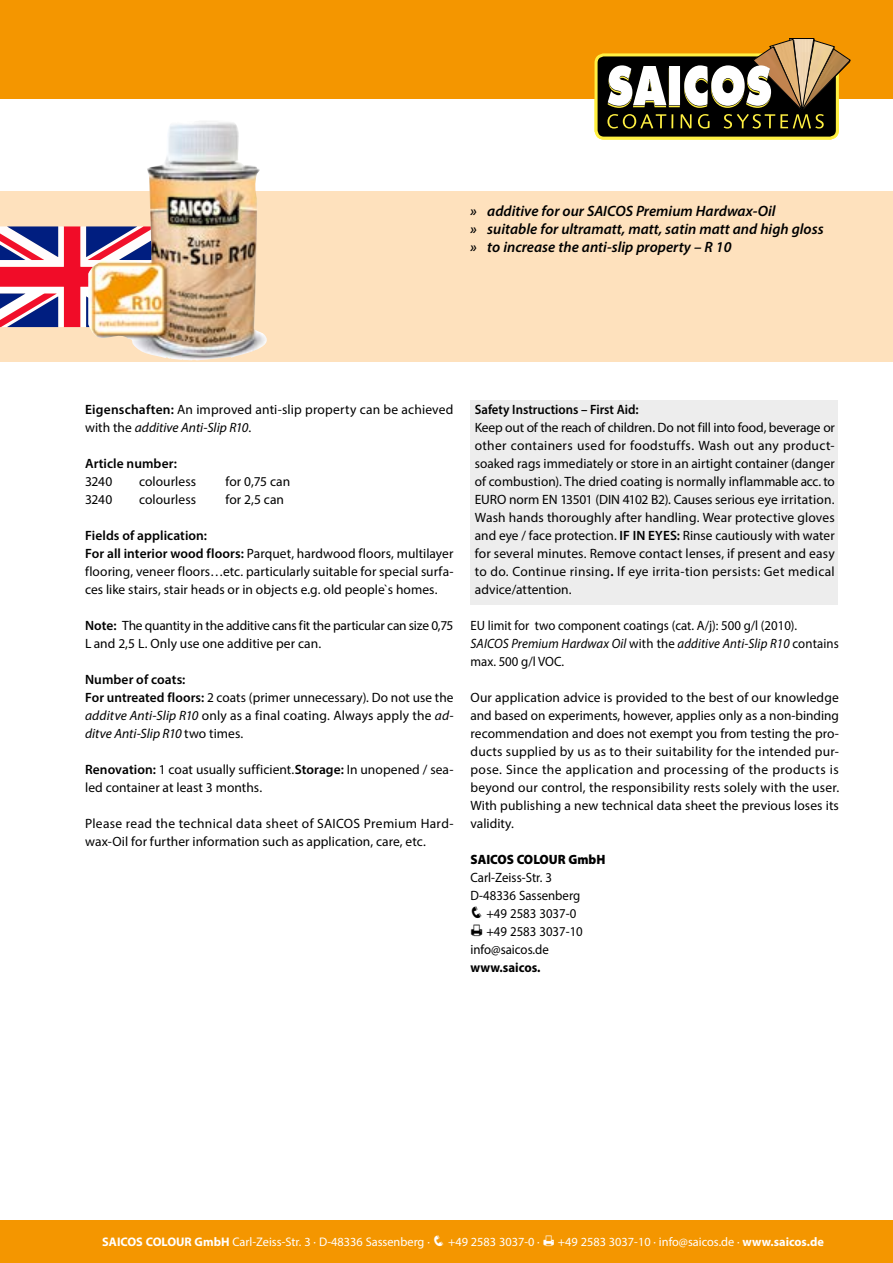
<style>
.page{position:relative;width:893px;height:1263px;background:#fff}
.page>*{position:absolute;margin:0;border:0;box-sizing:border-box;transform-origin:0 0}
.t1{font:italic 600 15px/18px "Myriad Pro";color:#000}
.t2{font:13.5px/18px "Myriad Pro";letter-spacing:.005em;color:#000}
.t3{font:13.5px/18px "Myriad Pro";letter-spacing:.005em;color:#000;scale:.95 1}
.t4{font:13.5px/18px "Myriad Pro";letter-spacing:-.015em;color:#000}
.t5{font:600 13.5px "Myriad Pro";color:#000;scale:.95 1}
.t6{font:900 13.5px "Myriad Pro";color:#000;scale:.95 1}
.t7{font:600 13.5px "Myriad Pro";color:#000}
.t8{font:700 13.5px "Myriad Pro";color:#000;scale:.95 1}
.t9{font:12.45px "Myriad Pro";color:#fff}
.s1{font-weight:600}
.s2{font-style:italic}
.s3{font-weight:700}
</style>
<div class="page">
<div style="left:0;top:191px;width:893px;height:170px;background:#fee1bd"></div>
<div style="left:0;top:0;width:893px;height:99px;background:#f49600"></div>
<div style="left:596px;top:55px;width:241px;height:83px;background:#000;border-radius:8px"></div>
<div style="left:594px;top:53px;width:245px;height:87px;border:3px solid #fff042;border-radius:8px"></div>
<svg style="left:607px;top:38px;width:243px;height:91px"></svg>
<div style="left:0;top:1220px;width:893px;height:43px;background:#f49600"></div>
<div style="left:470px;top:401px;width:367px;height:204px;background:#ededed"></div>
<svg style="left:0;top:226px;width:88px;height:101px;background:#bd6384"></svg>
<img style="left:88px;top:121px;width:179px;height:239px">
<p class="t1" style="left:470px;top:202px;width:355px">» additive for our SAICOS Premium Hardwax-Oil<br>» suitable for ultramatt, matt, satin matt and high gloss » to increase the anti-slip property – R 10</p>
<p class="t2" style="left:85px;top:400px;width:370px"><span class="s1">Eigenschaften:</span> An improved anti-slip property can be achieved with the <span class="s2">additive Anti-Slip R10</span>.</p>
<p class="t7" style="left:85px;top:455px;width:93px">Article number:</p>
<p class="t2" style="left:85px;top:472px;width:29px">3240</p>
<p class="t2" style="left:139px;top:472px;width:58px">colourless</p>
<p class="t2" style="left:225px;top:472px;width:66px">for 0,75 can</p>
<p class="t2" style="left:85px;top:490px;width:29px">3240</p>
<p class="t2" style="left:139px;top:490px;width:58px">colourless</p>
<p class="t2" style="left:225px;top:490px;width:60px">for 2,5 can</p>
<p class="t2" style="left:85px;top:526px;width:370px"><span class="s1">Fields of application:<br>For all interior wood floors:</span> Parquet, hardwood floors, multilayer flooring, veneer floors…etc. particularly suitable for special surfa&shy;ces like stairs, stair heads or in objects e.g. old people`s homes.</p>
<p class="t4" style="left:85px;top:616px;width:370px"><span class="s1">Note:</span> The quantity in the additive cans fit the particular can size 0,75<br>L and 2,5 L. Only use one additive per can.</p>
<p class="t2" style="left:85px;top:670px;width:370px"><span class="s1">Number of coats:<br>For untreated floors:</span> 2 coats (primer unnecessary). Do not use the <span class="s2">additve Anti-Slip R10</span> only as a final coating. Always apply the <span class="s2">ad&shy;ditve Anti-Slip R10</span> two times.</p>
<p class="t2" style="left:85px;top:760px;width:370px"><span class="s1">Renovation:</span> 1 coat usually sufficient.<span class="s1">Storage:</span> In unopened / sea&shy;led container at least 3 months.</p>
<p class="t2" style="left:85px;top:814px;width:370px">Please read the technical data sheet of SAICOS Premium Hard&shy;wax-Oil for further information such as application, care, etc.</p>
<p class="t5" style="left:475px;top:401px;width:174px">Safety Instructions – First Aid:</p>
<p class="t2" style="left:475px;top:418px;width:361px;text-align:justify">Keep out of the reach of children. Do not fill into food, beverage or other containers used for foodstuffs. Wash out any product&shy;soaked rags immediately or store in an airtight container (danger of combustion). The dried coating is normally inflammable acc. to EURO norm EN 13501 (DIN 4102 B2). Causes serious eye irritation.<br>Wash hands thoroughly after handling. Wear protective gloves and eye / face protection. <span class="s1">IF IN EYES:</span> Rinse cautiously with water for several minutes. Remove contact lenses, if present and easy to do. Continue rinsing<span class="s1">.</span> If eye irrita-tion persists: Get medical advice/attention.</p>
<p class="t3" style="left:470px;top:616px;width:389px">EU limit for two component coatings (cat. A/j): 500 g/l (2010).<br><span class="s2">SAICOS Premium Hardwax Oil</span> with the <span class="s2">additive Anti-Slip R10</span> contains max. 500 g/l VOC.</p>
<p class="t2" style="left:470px;top:688px;width:370px;text-align:justify">Our application advice is provided to the best of our knowledge and based on experiments, however, applies only as a non-binding recommendation and does not exempt you from testing the pro&shy;ducts supplied by us as to their suitability for the intended pur&shy;pose. Since the application and processing of the products is beyond our control, the responsibility rests solely with the user.<br>With publishing a new technical data sheet the previous loses its validity.</p>
<p class="t6" style="left:470px;top:850px;width:143px">SAICOS COLOUR GmbH</p>
<p class="t3" style="left:470px;top:868px;width:117px">Carl-Zeiss-Str. 3<br>D-48336 Sassenberg</p>
<p class="t3" style="left:470px;top:904px;width:113px">❑ +49 2583 3037-0</p>
<p class="t3" style="left:486px;top:922px;width:103px">+49 2583 3037-10</p>
<p class="t3" style="left:470px;top:940px;width:84px">info@saicos.de</p>
<p class="t8" style="left:470px;top:959px;width:75px">www.saicos.</p>
<p class="t9" style="left:102px;top:1234px;width:439px"><span class="s3">SAICOS COLOUR GmbH</span> Carl-Zeiss-Str. 3 · D-48336 Sassenberg · ❑ +49 2583 3037-0 ·</p>
<p class="t9" style="left:558px;top:1234px;width:267px">+49 2583 3037-10 · info@saicos.de · <span class="s3">www.saicos.de</span></p>
</div>
